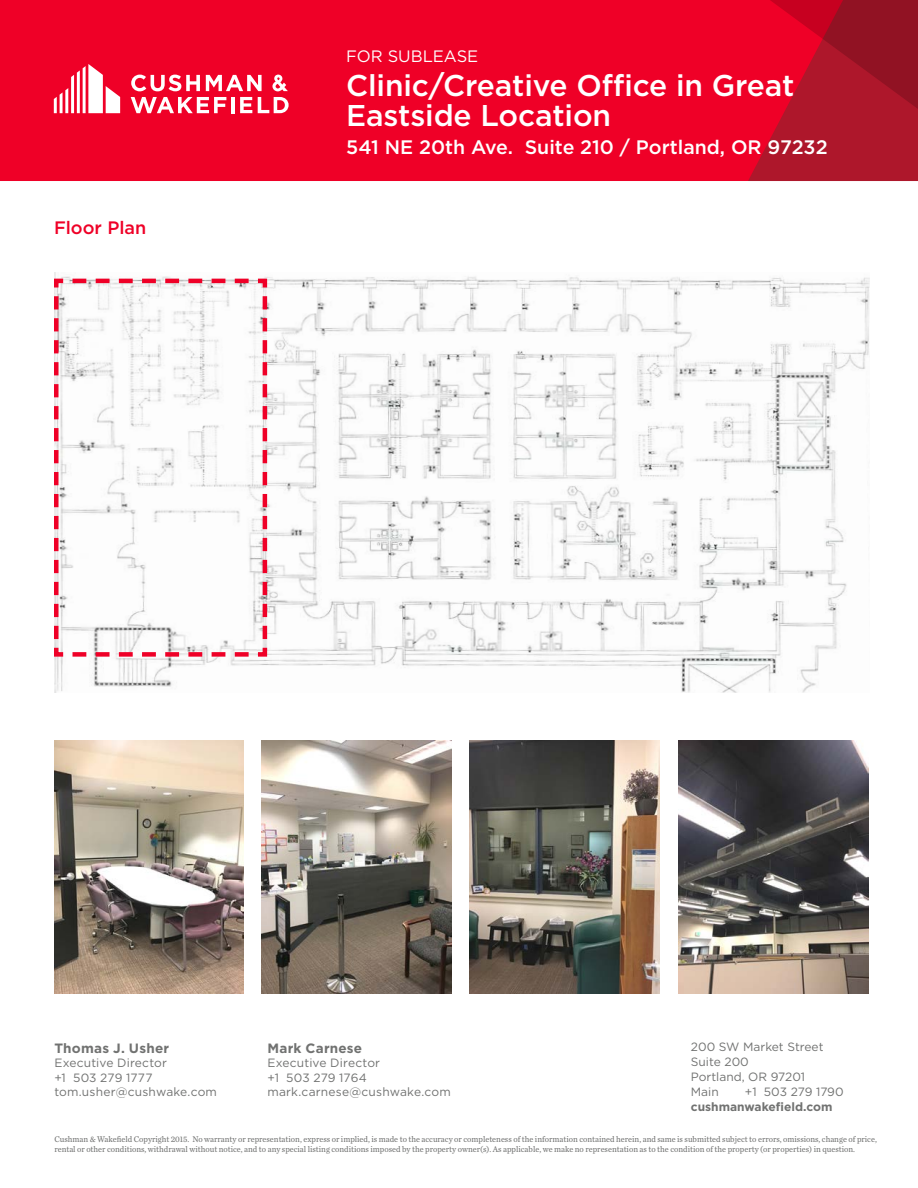
<style>
.page{position:relative;width:918px;height:1188px;background:#fff}
.page>*{position:absolute;margin:0;border:0;box-sizing:border-box;transform-origin:0 0}
.Property_Name___Addr{font:500 30px/30px "Gotham";letter-spacing:-.005em;color:#fff}
.Property_Name___Addr-2{font:500 19.5px "Gotham";color:#fff}
.Section_Head_-_red{font:500 18px "Gotham";color:#ef0027}
.Banner_Callout_Text{font:16.5px "Gotham";color:#fff}
.Broker_Name{font:700 13.5px "Gotham";letter-spacing:.015em;color:#717271}
.Broker_Contact_Small{font:12px/14.4px "Gotham";letter-spacing:.015em;color:#717271}
.Company_Address_Text{font:12px/15px "Gotham";color:#717271}
.URL{font:700 12px "Gotham";color:#717271}
.t1{font:8.7px/10.4px "Chronicle Text G2";color:#717271;scale:.95 1}
</style>
<div class="page">
<div style="left:0;top:0;width:918px;height:181px;background:#ef0027"></div>
<svg style="left:748px;top:0;width:170px;height:181px"></svg>
<svg style="left:54px;top:64px;width:66px;height:49px"></svg>
<hr style="left:231px;top:97px;width:4px;height:16px;background:#fff">
<svg style="left:240px;top:97px;width:12px;height:16px"></svg>
<svg style="left:258px;top:97px;width:31px;height:16px"></svg>
<svg style="left:131px;top:75px;width:69px;height:16px"></svg>
<svg style="left:206px;top:75px;width:56px;height:16px"></svg>
<svg style="left:131px;top:97px;width:95px;height:16px"></svg>
<svg style="left:272px;top:75px;width:16px;height:16px"></svg>
<img style="left:54px;top:273px;width:816px;height:419px">
<img style="left:261px;top:741px;width:190px;height:253px">
<img style="left:470px;top:741px;width:189px;height:253px">
<img style="left:54px;top:741px;width:190px;height:253px">
<img style="left:678px;top:741px;width:190px;height:253px">
<svg style="left:54px;top:276px;width:215px;height:383px"></svg>
<p class="Section_Head_-_red" style="left:54px;top:216px;width:94px">Floor Plan</p>
<p class="Banner_Callout_Text" style="left:346px;top:45px;width:134px">FOR SUBLEASE</p>
<p class="Property_Name___Addr" style="left:346px;top:70px;width:450px">Clinic/Creative Office in Great<br>Eastside Location</p>
<p class="Property_Name___Addr-2" style="left:346px;top:134px;width:483px">541 NE 20th Ave. Suite 210 / Portland, OR 97232</p>
<p class="Company_Address_Text" style="left:691px;top:1039px;width:134px">200 SW Market Street</p>
<p class="Company_Address_Text" style="left:691px;top:1054px;width:116px">Suite 200<br>Portland, OR 97201<br>Main</p>
<p class="Broker_Name" style="left:54px;top:1039px;width:116px">Thomas J. Usher</p>
<p class="Broker_Contact_Small" style="left:54px;top:1055px;width:164px">Executive Director<br>+1 503 279 1777 tom.usher@cushwake.com</p>
<p class="t1" style="left:54px;top:1133px;width:867px">Cushman &amp; Wakefield Copyright 2015. No warranty or representation, express or implied, is made to the accuracy or completeness of the information contained herein, and same is submitted subject to errors, omissions, change of price, rental or other conditions, withdrawal without notice, and to any special listing conditions imposed by the property owner(s). As applicable, we make no representation as to the condition of the property (or properties) in question.</p>
<p class="Broker_Name" style="left:267px;top:1039px;width:96px">Mark Carnese</p>
<p class="Broker_Contact_Small" style="left:267px;top:1055px;width:185px">Executive Director<br>+1 503 279 1764 mark.carnese@cushwake.com</p>
<p class="Company_Address_Text" style="left:745px;top:1084px;width:100px">+1 503 279 1790</p>
<p class="URL" style="left:691px;top:1099px;width:143px">cushmanwakefield.com</p>
</div>
